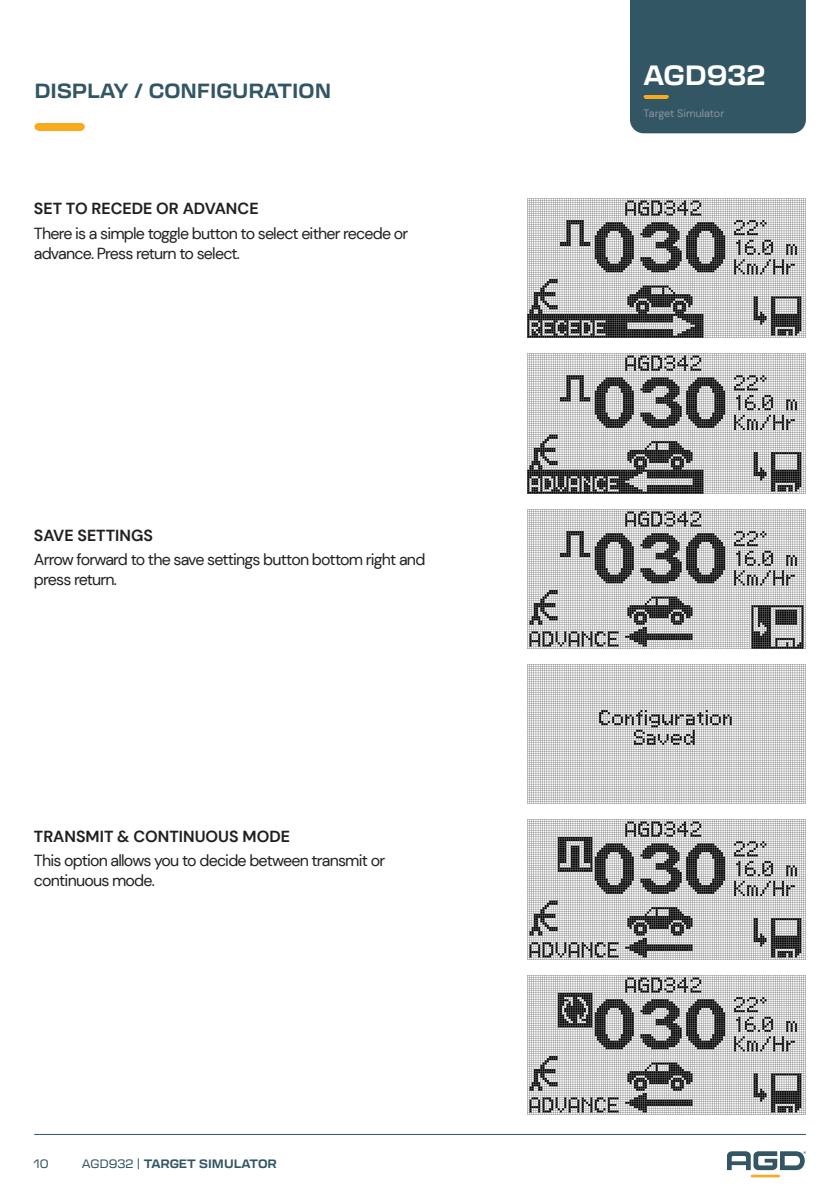
<style>
.page{position:relative;width:840px;height:1191px;background:#fff}
.page>*{position:absolute;margin:0;border:0;box-sizing:border-box;transform-origin:0 0}
.t1{font:700 27.4px "Transducer";color:#fff}
.t2{font:700 20.2px "Transducer";color:#335664}
.General_Text_1{font:16px/20px "DM Sans";letter-spacing:-.05em;color:#231f20}
.t3{font:700 16px "DM Sans";color:#231f20}
.t4{font:700 12px "Transducer";color:#335664}
.t5{font:12px "Transducer";color:#335664}
.t6{font:10.8px "DM Sans";color:#8a95a0}
.s1{font-weight:400}
</style>
<div class="page">
<hr style="left:34px;top:1134px;width:771px;height:1px;background:#335664">
<div style="left:630px;top:0;width:175px;height:133px;background:#335664"></div>
<hr style="left:645px;top:95px;width:21px;height:4px;background:#f9a91b">
<svg style="left:727px;top:1151px;width:78px;height:19px"></svg>
<hr style="left:750px;top:1174px;width:29px;height:3px;background:#faa828">
<div style="left:78px;top:123px;width:7px;height:7px;background:#f9a91b;border-radius:50%"></div>
<div style="left:34px;top:123px;width:8px;height:7px;background:#f9a91b;border-radius:50%"></div>
<div style="left:38px;top:123px;width:43px;height:7px;background:#f9a91b"></div>
<img style="left:527px;top:198px;width:278px;height:140px">
<img style="left:527px;top:354px;width:278px;height:139px">
<img style="left:527px;top:509px;width:278px;height:139px">
<img style="left:527px;top:820px;width:278px;height:139px">
<img style="left:527px;top:664px;width:278px;height:140px">
<img style="left:527px;top:975px;width:278px;height:139px">
<p class="t2" style="left:34px;top:76px;width:298px">DISPLAY / CONFIGURATION</p>
<p class="t3" style="left:34px;top:199px;width:226px">SET TO RECEDE OR ADVANCE</p>
<p class="General_Text_1" style="left:34px;top:223px;width:376px">There is a simple toggle button to select either recede or advance. Press return to select.</p>
<p class="t3" style="left:34px;top:525px;width:120px">SAVE SETTINGS</p>
<p class="General_Text_1" style="left:34px;top:550px;width:393px">Arrow forward to the save settings button bottom right and press return.</p>
<p class="t3" style="left:34px;top:826px;width:257px">TRANSMIT &amp; CONTINUOUS MODE</p>
<p class="General_Text_1" style="left:34px;top:850px;width:352px">This option allows you to decide between transmit or continuous mode.</p>
<p class="t5" style="left:34px;top:1155px;width:16px">10</p>
<p class="t4" style="left:82px;top:1154px;width:196px"><span class="s1">AGD932 |</span> TARGET SIMULATOR</p>
<h1 class="t1" style="left:643px;top:56px;width:123px">AGD932</h1>
<p class="t6" style="left:643px;top:106px;width:82px">Target Simulator</p>
</div>
